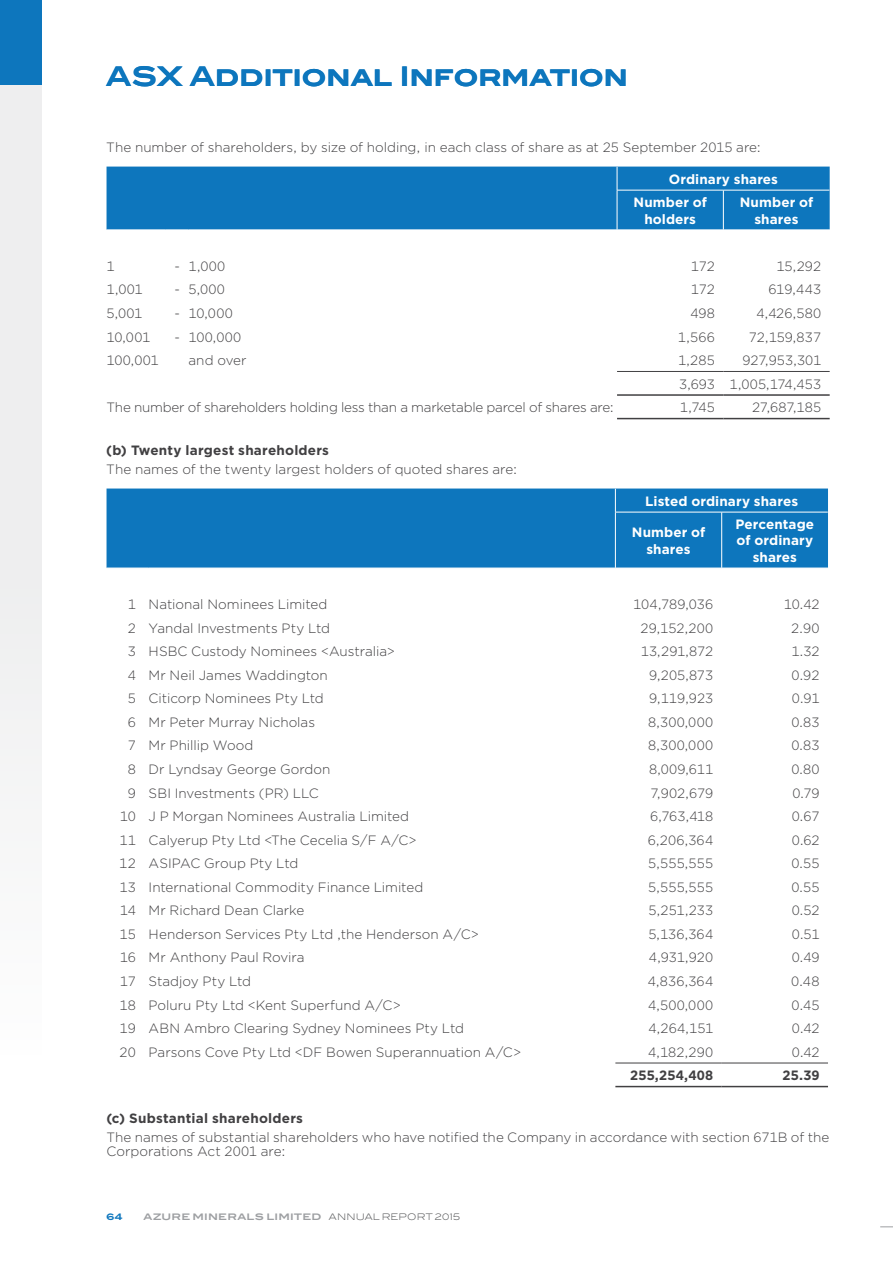
<style>
.page{position:relative;width:893px;height:1263px;background:#fff}
.page>*{position:absolute;margin:0;border:0;box-sizing:border-box;transform-origin:0 0}
.t1{font:700 27px "Blair ITC";letter-spacing:-.02em;color:#0d76bd;scale:.94 1}
.t2{font:300 13.5px/23.5px "Gotham";color:#414042;text-align:right}
.t3{font:700 13.5px/16.2px "Gotham";letter-spacing:.005em;color:#fff;text-align:center}
.t4{font:700 13.5px "Gotham";letter-spacing:.015em;color:#414042}
.t5{font:300 13.5px "Gotham";letter-spacing:-.02em;color:#414042}
.t6{font:700 9px "Blair ITC";letter-spacing:.02em;color:#9d9fa2}
.t7{font:700 9px "Blair ITC";color:#0d76bd}
.s1{font-weight:300;color:#58595b}
</style>
<div class="page">
<div style="left:0;top:0;width:42px;height:85px;background:#0d76bd"></div>
<div style="left:0;top:85px;width:42px;height:1135px;background:linear-gradient(to right,#f4f4f4,#f4f4f4)"></div>
<div style="left:107px;top:167px;width:723px;height:63px;background:#0d76bd"></div>
<hr style="left:617px;top:371px;width:106px;height:1px;background:#414042">
<hr style="left:723px;top:371px;width:107px;height:1px;background:#414042">
<hr style="left:617px;top:394px;width:106px;height:2px;background:#414042">
<hr style="left:723px;top:394px;width:107px;height:2px;background:#414042">
<hr style="left:617px;top:418px;width:106px;height:1px;background:#414042">
<hr style="left:723px;top:418px;width:107px;height:1px;background:#414042">
<svg style="left:617px;top:167px;width:1px;height:23px"></svg>
<hr style="left:617px;top:190px;width:106px;height:1px;background:#fff">
<hr style="left:617px;top:190px;width:1px;height:40px;background:#fff">
<hr style="left:723px;top:190px;width:106px;height:1px;background:#fff">
<hr style="left:723px;top:190px;width:1px;height:40px;background:#fff">
<div style="left:107px;top:488px;width:721px;height:80px;background:#0d76bd"></div>
<svg style="left:615px;top:489px;width:1px;height:23px"></svg>
<hr style="left:615px;top:512px;width:107px;height:1px;background:#fff">
<hr style="left:615px;top:512px;width:1px;height:56px;background:#fff">
<hr style="left:722px;top:512px;width:106px;height:1px;background:#fff">
<hr style="left:721px;top:512px;width:1px;height:56px;background:#fff">
<hr style="left:615px;top:1086px;width:107px;height:1px;background:#414042">
<hr style="left:722px;top:1086px;width:106px;height:1px;background:#414042">
<hr style="left:615px;top:1063px;width:107px;height:1px;background:#414042">
<hr style="left:722px;top:1063px;width:106px;height:1px;background:#414042">
<svg style="left:880px;top:1226px;width:13px;height:1px"></svg>
<h1 class="t1" style="left:106px;top:59px;width:557px">ASX Additional Information</h1>
<p class="t2" style="left:106px;top:135px;width:656px">The number of shareholders, by size of holding, in each class of share as at 25 September 2015 are:</p>
<p class="t3" style="left:633px;top:167px;width:146px;line-height:23.5px;text-align:left;text-indent:35px">Ordinary shares<br>Number of</p>
<p class="t3" style="left:644px;top:211px;width:53px">holders</p>
<p class="t3" style="left:740px;top:194px;width:75px">Number of shares</p>
<p class="t2" style="left:107px;top:254px;width:10px">1</p>
<p class="t2" style="left:174px;top:254px;width:52px">‑ 1,000</p>
<p class="t2" style="left:691px;top:254px;width:25px">172</p>
<p class="t2" style="left:776px;top:254px;width:46px">15,292</p>
<p class="t2" style="left:107px;top:277px;width:38px">1,001</p>
<p class="t2" style="left:174px;top:277px;width:52px">‑ 5,000</p>
<p class="t2" style="left:691px;top:277px;width:25px">172</p>
<p class="t2" style="left:768px;top:277px;width:54px">619,443</p>
<p class="t2" style="left:107px;top:301px;width:37px">5,001</p>
<p class="t2" style="left:174px;top:301px;width:60px">‑ 10,000</p>
<p class="t2" style="left:690px;top:301px;width:26px">498</p>
<p class="t2" style="left:756px;top:301px;width:66px">4,426,580</p>
<p class="t2" style="left:107px;top:325px;width:45px">10,001</p>
<p class="t2" style="left:174px;top:325px;width:68px">‑ 100,000</p>
<p class="t2" style="left:678px;top:325px;width:38px">1,566</p>
<p class="t2" style="left:749px;top:325px;width:74px">72,159,837</p>
<p class="t2" style="left:107px;top:348px;width:54px">100,001</p>
<p class="t2" style="left:189px;top:348px;width:60px">and over</p>
<p class="t2" style="left:678px;top:348px;width:38px">1,285</p>
<p class="t2" style="left:679px;top:348px;width:144px">927,953,301<br>3,693 1,005,174,453</p>
<p class="t5" style="left:107px;top:399px;width:509px">The number of shareholders holding less than a marketable parcel of shares are:</p>
<p class="t2" style="left:680px;top:395px;width:36px">1,745</p>
<p class="t2" style="left:752px;top:395px;width:71px">27,687,185</p>
<p class="t4" style="left:106px;top:442px;width:224px">(b) Twenty largest shareholders</p>
<p class="t2" style="left:106px;top:457px;width:412px">The names of the twenty largest holders of quoted shares are:</p>
<p class="t3" style="left:645px;top:493px;width:154px">Listed ordinary shares</p>
<p class="t3" style="left:632px;top:524px;width:75px">Number of shares</p>
<p class="t3" style="left:735px;top:516px;width:80px">Percentage of ordinary shares</p>
<p class="t2" style="left:128px;top:592px;width:201px">1 National Nominees Limited</p>
<p class="t2" style="left:633px;top:592px;width:81px">104,789,036</p>
<p class="t2" style="left:784px;top:592px;width:37px">10.42</p>
<p class="t2" style="left:128px;top:616px;width:204px">2 Yandal Investments Pty Ltd</p>
<p class="t2" style="left:640px;top:616px;width:74px">29,152,200</p>
<p class="t2" style="left:791px;top:616px;width:30px">2.90</p>
<p class="t2" style="left:128px;top:639px;width:269px">3 HSBC Custody Nominees &lt;Australia&gt;</p>
<p class="t2" style="left:641px;top:639px;width:74px">13,291,872</p>
<p class="t2" style="left:791px;top:639px;width:30px">1.32</p>
<p class="t2" style="left:128px;top:663px;width:202px">4 Mr Neil James Waddington</p>
<p class="t2" style="left:649px;top:663px;width:66px">9,205,873</p>
<p class="t2" style="left:792px;top:663px;width:29px">0.92</p>
<p class="t2" style="left:128px;top:686px;width:197px">5 Citicorp Nominees Pty Ltd</p>
<p class="t2" style="left:649px;top:686px;width:65px">9,119,923</p>
<p class="t2" style="left:792px;top:686px;width:29px">0.91</p>
<p class="t2" style="left:128px;top:710px;width:189px">6 Mr Peter Murray Nicholas</p>
<p class="t2" style="left:648px;top:710px;width:67px">8,300,000</p>
<p class="t2" style="left:791px;top:710px;width:30px">0.83</p>
<p class="t2" style="left:128px;top:733px;width:127px">7 Mr Phillip Wood</p>
<p class="t2" style="left:648px;top:733px;width:67px">8,300,000</p>
<p class="t2" style="left:791px;top:733px;width:30px">0.83</p>
<p class="t2" style="left:128px;top:757px;width:204px">8 Dr Lyndsay George Gordon</p>
<p class="t2" style="left:649px;top:757px;width:66px">8,009,611</p>
<p class="t2" style="left:791px;top:757px;width:30px">0.80</p>
<p class="t2" style="left:128px;top:780px;width:192px">9 SBI Investments (PR) LLC</p>
<p class="t2" style="left:650px;top:780px;width:64px">7,902,679</p>
<p class="t2" style="left:792px;top:780px;width:29px">0.79</p>
<p class="t2" style="left:120px;top:804px;width:291px">10 J P Morgan Nominees Australia Limited</p>
<p class="t2" style="left:650px;top:804px;width:65px">6,763,418</p>
<p class="t2" style="left:792px;top:804px;width:29px">0.67</p>
<p class="t2" style="left:120px;top:828px;width:299px">11 Calyerup Pty Ltd &lt;The Cecelia S/F A/C&gt;</p>
<p class="t2" style="left:648px;top:828px;width:67px">6,206,364</p>
<p class="t2" style="left:792px;top:828px;width:29px">0.62</p>
<p class="t2" style="left:119px;top:851px;width:181px">12 ASIPAC Group Pty Ltd</p>
<p class="t2" style="left:648px;top:851px;width:66px">5,555,555</p>
<p class="t2" style="left:791px;top:851px;width:30px">0.55</p>
<p class="t2" style="left:120px;top:875px;width:305px">13 International Commodity Finance Limited</p>
<p class="t2" style="left:648px;top:875px;width:66px">5,555,555</p>
<p class="t2" style="left:791px;top:875px;width:30px">0.55</p>
<p class="t2" style="left:120px;top:898px;width:186px">14 Mr Richard Dean Clarke</p>
<p class="t2" style="left:648px;top:898px;width:66px">5,251,233</p>
<p class="t2" style="left:792px;top:898px;width:29px">0.52</p>
<p class="t2" style="left:120px;top:922px;width:361px">15 Henderson Services Pty Ltd ,the Henderson A/C&gt;</p>
<p class="t2" style="left:648px;top:922px;width:66px">5,136,364</p>
<p class="t2" style="left:792px;top:922px;width:29px">0.51</p>
<p class="t2" style="left:120px;top:945px;width:186px">16 Mr Anthony Paul Rovira</p>
<p class="t2" style="left:649px;top:945px;width:66px">4,931,920</p>
<p class="t2" style="left:792px;top:945px;width:29px">0.49</p>
<p class="t2" style="left:120px;top:969px;width:133px">17 Stadjoy Pty Ltd</p>
<p class="t2" style="left:648px;top:969px;width:67px">4,836,364</p>
<p class="t2" style="left:791px;top:969px;width:30px">0.48</p>
<p class="t2" style="left:120px;top:993px;width:283px">18 Poluru Pty Ltd &lt;Kent Superfund A/C&gt;</p>
<p class="t2" style="left:648px;top:993px;width:67px">4,500,000</p>
<p class="t2" style="left:792px;top:993px;width:29px">0.45</p>
<p class="t2" style="left:119px;top:1016px;width:346px">19 ABN Ambro Clearing Sydney Nominees Pty Ltd</p>
<p class="t2" style="left:648px;top:1016px;width:66px">4,264,151</p>
<p class="t2" style="left:792px;top:1016px;width:29px">0.42</p>
<p class="t2" style="left:120px;top:1040px;width:403px">20 Parsons Cove Pty Ltd &lt;DF Bowen Superannuation A/C&gt;</p>
<p class="t2" style="left:648px;top:1040px;width:67px">4,182,290</p>
<p class="t2" style="left:792px;top:1040px;width:29px">0.42</p>
<p class="t4" style="left:630px;top:1066px;width:84px">255,254,408</p>
<p class="t4" style="left:782px;top:1066px;width:39px">25.39</p>
<p class="t4" style="left:106px;top:1109px;width:198px">(c) Substantial shareholders</p>
<p class="t2" style="left:106px;top:1129px;width:724px;line-height:14.2px;text-align:left">The names of substantial shareholders who have notified the Company in accordance with section 671B of the<br>Corporations Act 2001 are:</p>
<p class="t7" style="left:106px;top:1211px;width:18px">64</p>
<p class="t6" style="left:144px;top:1211px;width:318px">AZURE MINERALS LIMITED <span class="s1">ANNUAL REPORT 2015</span></p>
</div>
